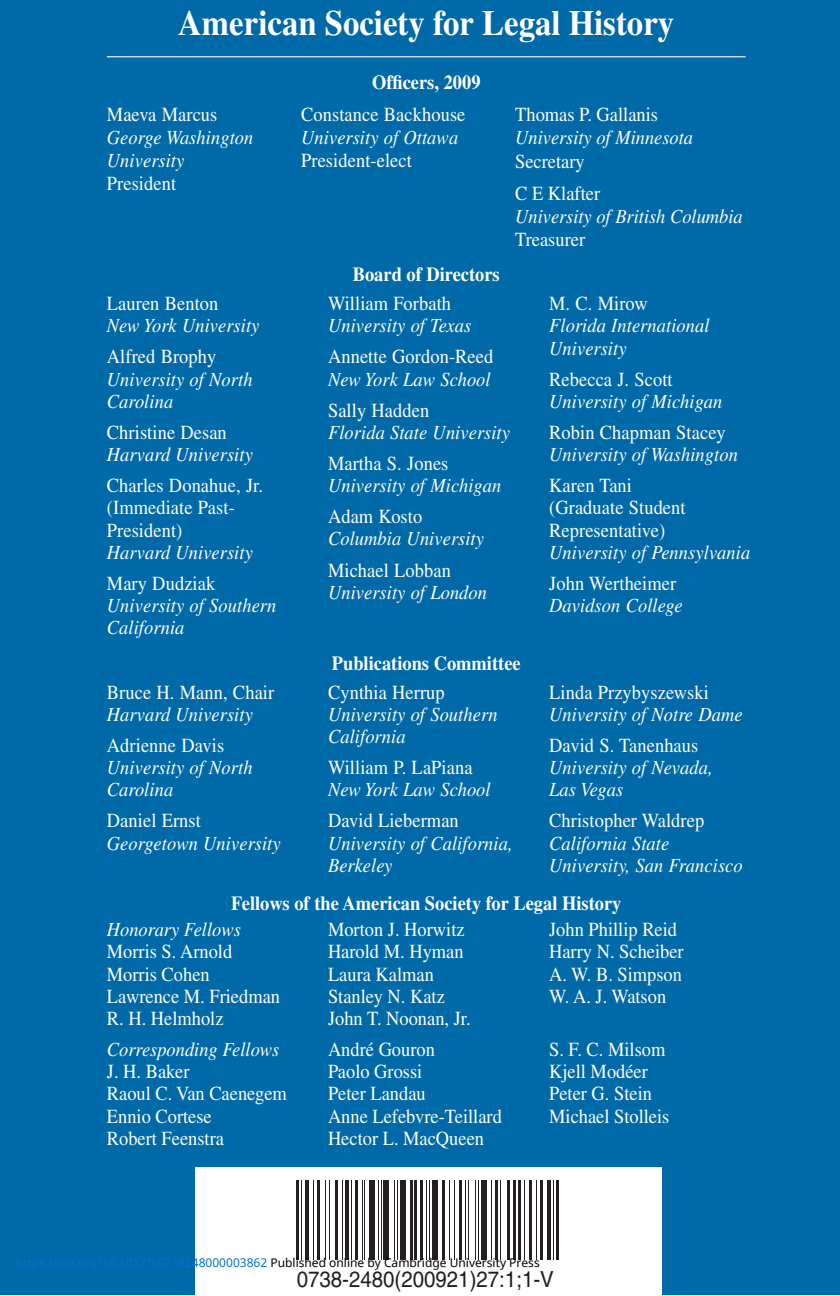
<style>
.page{position:relative;width:840px;height:1296px;background:#fff}
.page>*{position:absolute;margin:0;border:0;box-sizing:border-box;transform-origin:0 0}
.t1{font:700 35.6px "Times";color:#fff;scale:.92 1}
.t2{font:22.2px "Helvetica";color:#231f20;scale:.92 1}
.t3{font:20px/22.2px "Times";letter-spacing:.005em;color:#fff;scale:.92 1}
.t4{font:italic 20px/22.2px "Times";letter-spacing:.005em;color:#fff;scale:.92 1}
.t5{font:700 20px "Times";color:#fff;scale:.92 1}
.t6{font:12px "Noto Sans";color:#0172cf}
.s1{color:#000}
</style>
<div class="page">
<div style="left:0;top:0;width:840px;height:1294px;background:#0069a8"></div>
<div style="left:195px;top:1167px;width:466px;height:129px;background:#fff"></div>
<hr style="left:107px;top:56px;width:638px;height:1px;background:#fff">
<hr style="left:297px;top:1180px;width:2px;height:80px;background:#231f20">
<hr style="left:301px;top:1180px;width:1px;height:80px;background:#231f20">
<hr style="left:305px;top:1180px;width:4px;height:80px;background:#231f20">
<hr style="left:313px;top:1180px;width:1px;height:80px;background:#231f20">
<hr style="left:317px;top:1180px;width:3px;height:80px;background:#231f20">
<hr style="left:325px;top:1180px;width:1px;height:80px;background:#231f20">
<hr style="left:329px;top:1180px;width:1px;height:80px;background:#231f20">
<hr style="left:335px;top:1180px;width:2px;height:80px;background:#231f20">
<hr style="left:342px;top:1180px;width:1px;height:80px;background:#231f20">
<hr style="left:345px;top:1180px;width:4px;height:80px;background:#231f20">
<hr style="left:351px;top:1180px;width:1px;height:80px;background:#231f20">
<hr style="left:355px;top:1180px;width:3px;height:80px;background:#231f20">
<hr style="left:361px;top:1180px;width:1px;height:80px;background:#231f20">
<hr style="left:364px;top:1180px;width:1px;height:80px;background:#231f20">
<div style="left:369px;top:1180px;width:5px;height:80px;background:#231f20"></div>
<hr style="left:378px;top:1180px;width:1px;height:80px;background:#231f20">
<hr style="left:381px;top:1180px;width:1px;height:80px;background:#231f20">
<div style="left:383px;top:1180px;width:6px;height:80px;background:#231f20"></div>
<hr style="left:394px;top:1180px;width:1px;height:80px;background:#231f20">
<hr style="left:397px;top:1180px;width:1px;height:80px;background:#231f20">
<div style="left:400px;top:1180px;width:5px;height:80px;background:#231f20"></div>
<hr style="left:410px;top:1180px;width:2px;height:80px;background:#231f20">
<hr style="left:414px;top:1180px;width:3px;height:80px;background:#231f20">
<hr style="left:420px;top:1180px;width:3px;height:80px;background:#231f20">
<hr style="left:426px;top:1180px;width:1px;height:80px;background:#231f20">
<hr style="left:429px;top:1180px;width:1px;height:80px;background:#231f20">
<div style="left:432px;top:1180px;width:5px;height:80px;background:#231f20"></div>
<hr style="left:442px;top:1180px;width:3px;height:80px;background:#231f20">
<hr style="left:448px;top:1180px;width:1px;height:80px;background:#231f20">
<hr style="left:454px;top:1180px;width:1px;height:80px;background:#231f20">
<hr style="left:459px;top:1180px;width:2px;height:80px;background:#231f20">
<hr style="left:464px;top:1180px;width:1px;height:80px;background:#231f20">
<hr style="left:467px;top:1180px;width:1px;height:80px;background:#231f20">
<hr style="left:475px;top:1180px;width:1px;height:80px;background:#231f20">
<hr style="left:478px;top:1180px;width:1px;height:80px;background:#231f20">
<div style="left:481px;top:1180px;width:5px;height:80px;background:#231f20"></div>
<hr style="left:491px;top:1180px;width:1px;height:80px;background:#231f20">
<hr style="left:495px;top:1180px;width:3px;height:80px;background:#231f20">
<hr style="left:500px;top:1180px;width:1px;height:80px;background:#231f20">
<hr style="left:507px;top:1180px;width:3px;height:80px;background:#231f20">
<hr style="left:513px;top:1180px;width:3px;height:80px;background:#231f20">
<hr style="left:518px;top:1180px;width:2px;height:80px;background:#231f20">
<hr style="left:523px;top:1180px;width:1px;height:80px;background:#231f20">
<hr style="left:529px;top:1180px;width:3px;height:80px;background:#231f20">
<hr style="left:535px;top:1180px;width:1px;height:80px;background:#231f20">
<hr style="left:540px;top:1180px;width:2px;height:80px;background:#231f20">
<hr style="left:547px;top:1180px;width:4px;height:80px;background:#231f20">
<hr style="left:553px;top:1180px;width:1px;height:80px;background:#231f20">
<hr style="left:556px;top:1180px;width:2px;height:80px;background:#231f20">
<h1 class="t1" style="left:178px;top:2px;width:540px">American Society for Legal History</h1>
<p class="t5" style="left:372px;top:71px;width:119px">Officers, 2009</p>
<p class="t3" style="left:107px;top:103px;width:122px">Maeva Marcus</p>
<p class="t4" style="left:107px;top:125px;width:161px;line-height:23.4px">George Washington<br>University</p>
<p class="t3" style="left:107px;top:173px;width:77px">President</p>
<p class="t3" style="left:107px;top:292px;width:123px">Lauren Benton</p>
<p class="t4" style="left:107px;top:315px;width:167px">New York University</p>
<p class="t3" style="left:107px;top:345px;width:120px">Alfred Brophy</p>
<p class="t4" style="left:107px;top:368px;width:160px">University of North<br>Carolina</p>
<p class="t3" style="left:107px;top:421px;width:132px">Christine Desan</p>
<p class="t4" style="left:107px;top:443px;width:160px">Harvard University</p>
<p class="t3" style="left:107px;top:474px;width:171px">Charles Donahue, Jr. (Immediate Past-<br>President)</p>
<p class="t4" style="left:107px;top:541px;width:160px">Harvard University</p>
<p class="t3" style="left:107px;top:572px;width:119px">Mary Dudziak</p>
<p class="t4" style="left:107px;top:594px;width:186px">University of Southern<br>California</p>
<p class="t3" style="left:301px;top:103px;width:180px">Constance Backhouse</p>
<p class="t4" style="left:301px;top:126px;width:172px">University of Ottawa</p>
<p class="t3" style="left:301px;top:149px;width:122px">President-elect</p>
<p class="t5" style="left:353px;top:262px;width:161px">Board of Directors</p>
<p class="t3" style="left:515px;top:103px;width:157px">Thomas P. Gallanis</p>
<p class="t4" style="left:515px;top:127px;width:195px">University of Minnesota</p>
<p class="t3" style="left:515px;top:145px;width:94px;line-height:32.2px">Secretary<br>C E Klafter</p>
<p class="t4" style="left:515px;top:205px;width:249px">University of British Columbia</p>
<p class="t3" style="left:515px;top:229px;width:77px">Treasurer</p>
<p class="t3" style="left:328px;top:292px;width:135px">William Forbath</p>
<p class="t4" style="left:328px;top:315px;width:157px">University of Texas</p>
<p class="t3" style="left:328px;top:346px;width:181px">Annette Gordon-Reed</p>
<p class="t4" style="left:328px;top:368px;width:178px">New York Law School</p>
<p class="t3" style="left:328px;top:399px;width:112px">Sally Hadden</p>
<p class="t4" style="left:328px;top:421px;width:199px">Florida State University</p>
<p class="t3" style="left:328px;top:452px;width:132px">Martha S. Jones</p>
<p class="t4" style="left:328px;top:474px;width:190px">University of Michigan</p>
<p class="t3" style="left:328px;top:505px;width:104px">Adam Kosto</p>
<p class="t4" style="left:328px;top:528px;width:171px">Columbia University</p>
<p class="t3" style="left:328px;top:559px;width:135px">Michael Lobban</p>
<p class="t4" style="left:328px;top:581px;width:174px">University of London</p>
<p class="t5" style="left:332px;top:651px;width:207px">Publications Committee</p>
<p class="t3" style="left:549px;top:292px;width:109px">M. C. Mirow</p>
<p class="t4" style="left:549px;top:315px;width:176px">Florida International<br>University</p>
<p class="t3" style="left:549px;top:368px;width:136px">Rebecca J. Scott</p>
<p class="t4" style="left:549px;top:390px;width:190px">University of Michigan</p>
<p class="t3" style="left:549px;top:421px;width:193px">Robin Chapman Stacey</p>
<p class="t4" style="left:549px;top:443px;width:207px">University of Washington</p>
<p class="t3" style="left:549px;top:474px;width:150px">Karen Tani (Graduate Student<br>Representative)</p>
<p class="t4" style="left:549px;top:541px;width:220px">University of Pennsylvania</p>
<p class="t3" style="left:549px;top:572px;width:140px">John Wertheimer</p>
<p class="t4" style="left:549px;top:594px;width:147px">Davidson College</p>
<p class="t3" style="left:107px;top:681px;width:183px">Bruce H. Mann, Chair</p>
<p class="t4" style="left:107px;top:703px;width:160px">Harvard University</p>
<p class="t3" style="left:107px;top:734px;width:129px">Adrienne Davis</p>
<p class="t4" style="left:107px;top:756px;width:160px">University of North<br>Carolina</p>
<p class="t3" style="left:107px;top:810px;width:104px">Daniel Ernst</p>
<p class="t4" style="left:107px;top:832px;width:190px">Georgetown University</p>
<p class="t3" style="left:549px;top:681px;width:175px">Linda Przybyszewski</p>
<p class="t4" style="left:549px;top:703px;width:212px">University of Notre Dame</p>
<p class="t3" style="left:549px;top:734px;width:164px">David S. Tanenhaus</p>
<p class="t4" style="left:549px;top:756px;width:179px">University of Nevada,<br>Las Vegas</p>
<p class="t3" style="left:549px;top:810px;width:170px">Christopher Waldrep</p>
<p class="t4" style="left:549px;top:832px;width:212px">California State<br>University, San Francisco</p>
<p class="t5" style="left:231px;top:891px;width:426px">Fellows of the American Society for Legal History</p>
<p class="t3" style="left:328px;top:681px;width:128px">Cynthia Herrup</p>
<p class="t4" style="left:328px;top:703px;width:186px">University of Southern<br>California</p>
<p class="t3" style="left:328px;top:756px;width:159px">William P. LaPiana</p>
<p class="t4" style="left:328px;top:779px;width:178px">New York Law School</p>
<p class="t3" style="left:328px;top:810px;width:144px">David Lieberman</p>
<p class="t4" style="left:328px;top:832px;width:202px">University of California,<br>Berkeley</p>
<p class="t4" style="left:107px;top:918px;width:147px">Honorary Fellows</p>
<p class="t3" style="left:107px;top:940px;width:190px">Morris S. Arnold<br>Morris Cohen<br>Lawrence M. Friedman<br>R. H. Helmholz</p>
<p class="t4" style="left:107px;top:1038px;width:189px">Corresponding Fellows</p>
<p class="t3" style="left:107px;top:1060px;width:197px">J. H. Baker<br>Raoul C. Van Caenegem<br>Ennio Cortese<br>Robert Feenstra</p>
<p class="t3" style="left:328px;top:918px;width:156px">Morton J. Horwitz<br>Harold M. Hyman<br>Laura Kalman<br>Stanley N. Katz<br>John T. Noonan, Jr.</p>
<p class="t3" style="left:549px;top:918px;width:148px">John Phillip Reid<br>Harry N. Scheiber<br>A. W. B. Simpson<br>W. A. J. Watson</p>
<p class="t3" style="left:328px;top:1038px;width:190px">André Gouron<br>Paolo Grossi<br>Peter Landau<br>Anne Lefebvre-Teillard<br>Hector L. MacQueen</p>
<p class="t3" style="left:549px;top:1038px;width:132px">S. F. C. Milsom<br>Kjell Modéer<br>Peter G. Stein<br>Michael Stolleis</p>
<p class="t6" style="left:16px;top:1255px;width:525px">https://doi.org/10.1017/S0738248000003862 <span class="s1">Published online by Cambridge University Press</span></p>
<p class="t2" style="left:297px;top:1266px;width:281px">0738-2480(200921)27:1;1-V</p>
</div>
